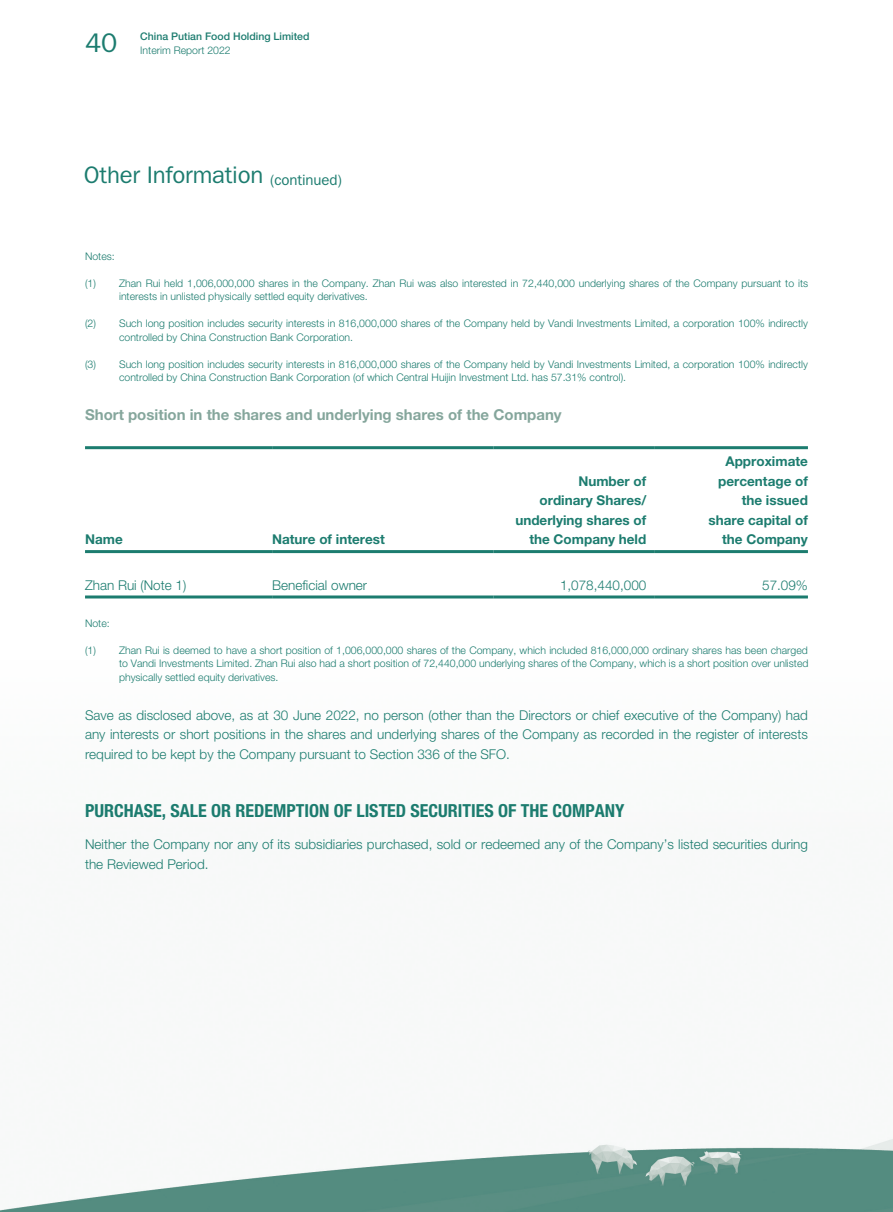
<style>
.page{position:relative;width:893px;height:1212px;background:#fff}
.page>*{position:absolute;margin:0;border:0;box-sizing:border-box;transform-origin:0 0}
.t1{font:27px "ITC Franklin Gothic Std";color:#1c7c6f}
.t2{font:24px "ITC Franklin Gothic Std";letter-spacing:-.01em;color:#1c7c6f}
.t3{font:700 condensed 18px "Helvetica Neue LT Std";color:#1c7c6f}
.t4{font:700 15px "Helvetica Neue LT Std";color:#85a69c}
.t5{font:300 13.5px/19.5px "Helvetica Neue LT Std";color:#1c7c6f;text-align:justify}
.t6{font:700 13.5px/19.5px "Helvetica Neue LT Std";color:#1c7c6f;text-align:right}
.t7{font:300 10.5px/13.5px "Helvetica Neue LT Std";color:#1c7c6f}
.t8{font:500 10.5px "Helvetica Neue LT Std";color:#1c7c6f}
.s1{font-size:15px}
</style>
<div class="page">
<img style="left:0;top:1138px;width:893px;height:74px">
<hr style="left:85px;top:446px;width:187px;height:3px;background:#1c7c6f">
<hr style="left:272px;top:446px;width:221px;height:3px;background:#1c7c6f">
<hr style="left:493px;top:446px;width:162px;height:3px;background:#1c7c6f">
<hr style="left:655px;top:446px;width:153px;height:3px;background:#1c7c6f">
<hr style="left:85px;top:550px;width:187px;height:3px;background:#1c7c6f">
<hr style="left:272px;top:550px;width:221px;height:3px;background:#1c7c6f">
<hr style="left:493px;top:550px;width:162px;height:3px;background:#1c7c6f">
<hr style="left:655px;top:550px;width:153px;height:3px;background:#1c7c6f">
<hr style="left:85px;top:595px;width:187px;height:3px;background:#1c7c6f">
<hr style="left:272px;top:595px;width:221px;height:3px;background:#1c7c6f">
<hr style="left:493px;top:595px;width:162px;height:3px;background:#1c7c6f">
<hr style="left:655px;top:595px;width:153px;height:3px;background:#1c7c6f">
<h1 class="t1" style="left:85px;top:27px;width:34px">40</h1>
<p class="t8" style="left:140px;top:30px;width:171px">China Putian Food Holding Limited</p>
<p class="t7" style="left:140px;top:43px;width:92px">Interim Report 2022</p>
<h2 class="t2" style="left:84px;top:161px;width:259px">Other Information <span class="s1">(continued)</span></h2>
<p class="t7" style="left:85px;top:249px;width:31px">Notes:</p>
<p class="t7" style="left:119px;top:276px;width:691px;text-indent:-34px">(1) Zhan Rui held 1,006,000,000 shares in the Company. Zhan Rui was also interested in 72,440,000 underlying shares of the Company pursuant to its interests in unlisted physically settled equity derivatives.</p>
<p class="t7" style="left:119px;top:316px;width:690px;text-indent:-34px">(2) Such long position includes security interests in 816,000,000 shares of the Company held by Vandi Investments Limited, a corporation 100% indirectly controlled by China Construction Bank Corporation.</p>
<p class="t7" style="left:119px;top:357px;width:690px;text-indent:-34px">(3) Such long position includes security interests in 816,000,000 shares of the Company held by Vandi Investments Limited, a corporation 100% indirectly controlled by China Construction Bank Corporation (of which Central Huijin Investment Ltd. has 57.31% control).</p>
<h3 class="t4" style="left:85px;top:405px;width:478px">Short position in the shares and underlying shares of the Company</h3>
<p class="t6" style="left:85px;top:529px;width:39px">Name</p>
<p class="t6" style="left:272px;top:529px;width:114px">Nature of interest</p>
<p class="t6" style="left:515px;top:471px;width:132px">Number of<br>ordinary Shares/ underlying shares of the Company held</p>
<p class="t6" style="left:708px;top:451px;width:101px">Approximate percentage of the issued share capital of the Company</p>
<p class="t5" style="left:85px;top:575px;width:103px">Zhan Rui (Note 1)</p>
<p class="t5" style="left:272px;top:575px;width:97px">Beneficial owner</p>
<p class="t5" style="left:560px;top:575px;width:88px">1,078,440,000</p>
<p class="t5" style="left:762px;top:575px;width:47px">57.09%</p>
<p class="t7" style="left:85px;top:616px;width:26px">Note:</p>
<p class="t7" style="left:119px;top:643px;width:691px;text-align:justify;text-indent:-34px">(1) Zhan Rui is deemed to have a short position of 1,006,000,000 shares of the Company, which included 816,000,000 ordinary shares has been charged to Vandi Investments Limited. Zhan Rui also had a short position of 72,440,000 underlying shares of the Company, which is a short position over unlisted physically settled equity derivatives.</p>
<p class="t5" style="left:85px;top:705px;width:724px">Save as disclosed above, as at 30 June 2022, no person (other than the Directors or chief executive of the Company) had any interests or short positions in the shares and underlying shares of the Company as recorded in the register of interests required to be kept by the Company pursuant to Section 336 of the SFO.</p>
<h3 class="t3" style="left:85px;top:800px;width:541px">PURCHASE, SALE OR REDEMPTION OF LISTED SECURITIES OF THE COMPANY</h3>
<p class="t5" style="left:85px;top:834px;width:724px">Neither the Company nor any of its subsidiaries purchased, sold or redeemed any of the Company’s listed securities during the Reviewed Period.</p>
</div>
